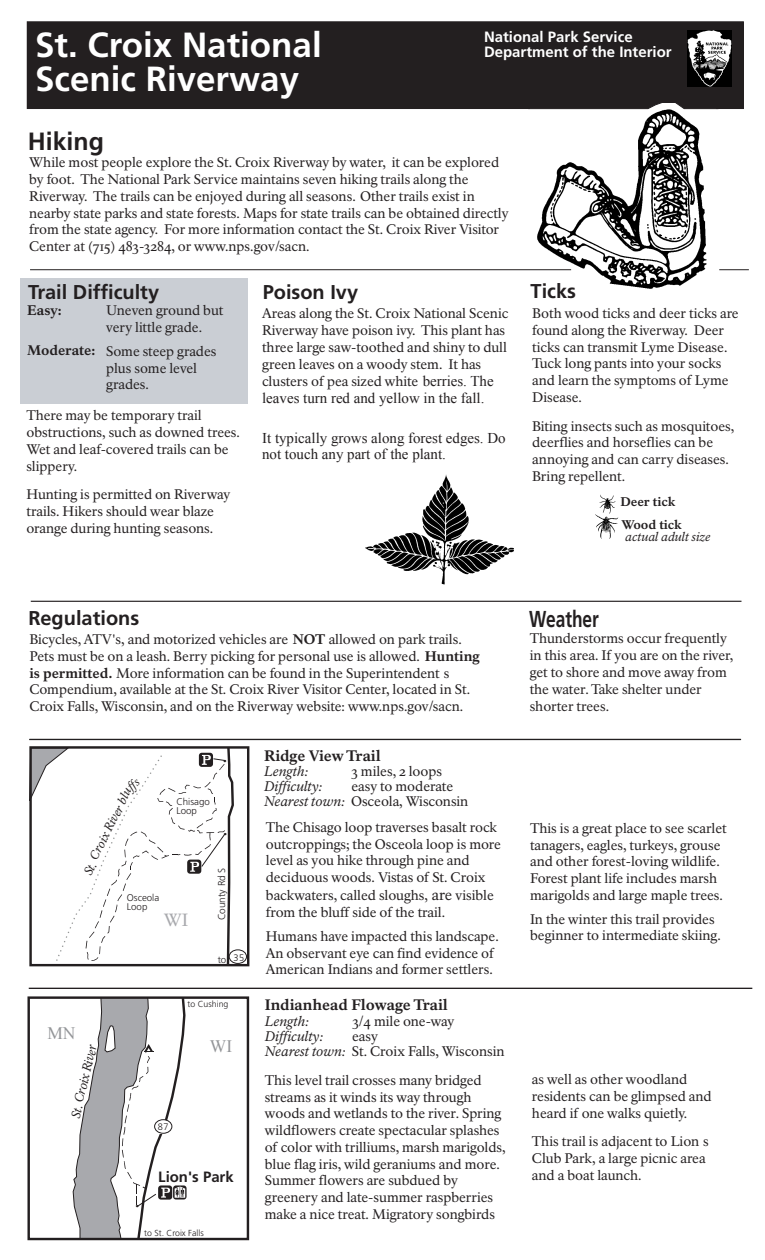
<style>
.page{position:relative;width:765px;height:1260px;background:#fff}
.page>*{position:absolute;margin:0;border:0;box-sizing:border-box;transform-origin:0 0}
.t1{font:700 34.88px/33.2px "Frutiger";color:#fff}
.t2{font:700 25px "Frutiger";color:#231f20}
.t3{font:700 23px "Frutiger";color:#231f20;scale:.75 1}
.t4{font:700 20px "Frutiger";color:#231f20}
.t5{font:17.5px "Times New Roman";color:#939598}
.t6{font:17.5px "NPS Rawlinson";color:#a8a9ad}
.t7{font:15px/16.6px "Times New Roman";color:#231f20}
.t8{font:700 15px/15.1px "Frutiger";color:#fff}
.t9{font:700 15px "NPS Rawlinson Two";letter-spacing:-.005em;color:#231f20}
.t10{font:700 15px "Frutiger";color:#231f20}
.t11{font:700 15px "Times New Roman";color:#231f20}
.t12{font:13.62px/16.8px "NPS Rawlinson";color:#231f20}
.t13{font:italic 13.62px/15.1px "NPS Rawlinson";color:#231f20}
.t14{font:700 13.62px "NPS Rawlinson Two";letter-spacing:-.01em;color:#231f20}
.t15{font:italic 12.38px "NPS Rawlinson";color:#231f20}
.t16{font:700 12.38px/23px "NPS Rawlinson Two";letter-spacing:-.005em;color:#231f20}
.t17{font:italic 12.12px "NPS Rawlinson";color:#231f20}
.t18{font:300 10px "Frutiger";color:#231f20}
.t19{font:300 9.75px/9.1px "Frutiger";color:#231f20}
.t20{font:300 9.5px "Frutiger";color:#231f20}
.t21{font:300 8.75px "Frutiger";color:#231f20}
.s1{font-family:"Times New Roman";font-size:15px}
.s2{font-family:"NPS Rawlinson Two";font-weight:700}
.s3{font-size:15px}
</style>
<div class="page">
<div style="left:27px;top:22px;width:716px;height:87px;background:#231f20"></div>
<hr style="left:29px;top:739px;width:712px;height:1px;background:#231f20">
<img style="left:365px;top:474px;width:149px;height:111px">
<img style="left:595px;top:494px;width:24px;height:45px">
<hr style="left:29px;top:988px;width:723px;height:1px;background:#231f20">
<div style="left:27px;top:996px;width:222px;height:244px;border:2px solid #231f20"></div>
<div style="left:229px;top:950px;width:18px;height:14px;background:#fff;border:1px solid #231f20;border-radius:50%"></div>
<svg style="left:73px;top:996px;width:114px;height:245px"></svg>
<img style="left:529px;top:110px;width:178px;height:179px">
<img style="left:688px;top:31px;width:43px;height:56px">
<hr style="left:30px;top:269px;width:541px;height:1px;background:#231f20">
<hr style="left:719px;top:269px;width:30px;height:1px;background:#231f20">
<hr style="left:31px;top:601px;width:711px;height:1px;background:#231f20">
<div style="left:20px;top:278px;width:228px;height:125px;background:#caced4"></div>
<svg style="left:528px;top:103px;width:191px;height:7px"></svg>
<div style="left:713px;top:101px;width:8px;height:6px;background:#231f20"></div>
<svg style="left:29px;top:746px;width:206px;height:221px"></svg>
<h1 class="t1" style="left:35px;top:29px;width:288px">St. Croix National<br>Scenic Riverway</h1>
<p class="t8" style="left:484px;top:30px;width:189px">National Park Service<br>Department of the Interior</p>
<h2 class="t2" style="left:28px;top:127px;width:78px">Hiking</h2>
<p class="t12" style="left:29px;top:154px;width:481px">While most people explore the St. Croix Riverway by water, it can be explored by foot. The National Park Service maintains seven hiking trails along the Riverway. The trails can be enjoyed during all seasons. Other trails exist in nearby state parks and state forests. Maps for state trails can be obtained directly from the state agency. For more information contact the St. Croix River Visitor Center at (715) 483-3284, or www.nps.gov/sacn.</p>
<h3 class="t4" style="left:531px;top:279px;width:47px">Ticks</h3>
<h3 class="t4" style="left:28px;top:280px;width:133px">Trail Difficulty</h3>
<p class="t12" style="left:106px;top:302px;width:119px">Uneven ground but very little grade.</p>
<p class="t12" style="left:106px;top:343px;width:112px">Some steep grades plus some level grades.</p>
<h3 class="t4" style="left:263px;top:280px;width:97px">Poison Ivy</h3>
<p class="t14" style="left:27px;top:302px;width:36px">Easy:</p>
<p class="t12" style="left:532px;top:305px;width:208px">Both wood ticks and deer ticks are found along the Riverway. Deer ticks can transmit Lyme Disease.<br>Tuck long pants into your socks and learn the symptoms of Lyme<br>Disease.</p>
<p class="t12" style="left:532px;top:418px;width:203px">Biting insects such as mosquitoes, deerflies and horseflies can be annoying and can carry diseases.<br>Bring repellent.</p>
<p class="t12" style="left:262px;top:305px;width:248px">Areas along the St. Croix National Scenic Riverway have poison ivy. This plant has three large saw-toothed and shiny to dull green leaves on a woody stem. It has clusters of pea sized white <span class="s1">berries. The</span></p>
<p class="t7" style="left:262px;top:389px;width:224px">leaves turn red and yellow in the fall.</p>
<p class="t7" style="left:262px;top:429px;width:245px">It typically grows along forest edges. Do not touch any part of the plant.</p>
<p class="t14" style="left:27px;top:342px;width:70px">Moderate:</p>
<p class="t12" style="left:26px;top:407px;width:215px">There may be temporary trail obstructions, such as downed trees.<br>Wet and leaf-covered trails can be slippery.</p>
<p class="t12" style="left:26px;top:486px;width:205px">Hunting is permitted on Riverway trails. Hikers should wear blaze orange during hunting seasons.</p>
<p class="t16" style="left:620px;top:490px;width:63px">Deer tick<br>Wood tick</p>
<p class="t15" style="left:625px;top:530px;width:87px">actual adult size</p>
<h3 class="t4" style="left:28px;top:607px;width:113px">Regulations</h3>
<p class="t12" style="left:29px;top:631px;width:452px">Bicycles, ATV's, and motorized vehicles are <span class="s2">NOT</span> allowed on park trails.<br>Pets must be on a leash. Berry picking for personal use is allowed. <span class="s2">Hunting is permitted.</span> More information can be found in the Superintendent s Compendium, available at the St. Croix River Visitor Center, located in St.<br>Croix Falls, Wisconsin, and on the Riverway website: www.nps.gov/sacn.</p>
<p class="t11" style="left:223px;top:746px;width:5px">.</p>
<p class="t17" style="left:81px;top:871px;width:97px;rotate:-65deg">St. Croix River blu</p>
<p class="t19" style="left:176px;top:797px;width:35px">Chisago<br>Loop</p>
<p class="t19" style="left:127px;top:893px;width:34px">Osceola<br>Loop</p>
<p class="t6" style="left:164px;top:909px;width:26px">WI</p>
<p class="t11" style="left:223px;top:819px;width:5px">.</p>
<p class="t18" style="left:216px;top:920px;width:54px;rotate:-90deg">County Rd S</p>
<p class="t20" style="left:233px;top:952px;width:12px">35</p>
<p class="t19" style="left:218px;top:955px;width:10px">to</p>
<p class="t21" style="left:188px;top:999px;width:42px">to Cushing</p>
<p class="t5" style="left:47px;top:1022px;width:30px">MN</p>
<p class="t15" style="left:85px;top:1050px;width:7px;rotate:-90deg">r</p>
<p class="t5" style="left:210px;top:1034px;width:24px">WI</p>
<p class="t15" style="left:69px;top:1117px;width:72px;rotate:-79deg">St. Croix Rive</p>
<p class="t20" style="left:158px;top:1121px;width:12px">87</p>
<p class="t11" style="left:135px;top:1192px;width:5px">.</p>
<p class="t10" style="left:158px;top:1168px;width:77px">Lion's Park</p>
<p class="t21" style="left:144px;top:1228px;width:61px">to St. Croix Falls</p>
<p class="t9" style="left:264px;top:746px;width:118px">Ridge View Trail</p>
<p class="t13" style="left:264px;top:764px;width:82px">Length:<br>Difficulty:<br>Nearest town:</p>
<p class="t12" style="left:351px;top:764px;width:119px;line-height:15.1px">3 miles, 2 loops easy to moderate<br>Osceola, Wisconsin</p>
<p class="t12" style="left:266px;top:819px;width:237px">The Chisago loop traverses basalt rock outcroppings; the Osceola loop is more level as you hike through pine and deciduous woods. Vistas of St. Croix</p>
<p class="t12" style="left:266px;top:901px;width:234px;line-height:23.5px">from the bluff side of the trail.<br>Humans have impacted this landscape.</p>
<p class="t12" style="left:266px;top:944px;width:229px">An observant eye can find evidence of<br>American Indians and former settlers.</p>
<p class="t12" style="left:266px;top:887px;width:230px">backwaters, called sloughs, <span class="s3">are</span> visible</p>
<p class="t9" style="left:265px;top:996px;width:185px">Indianhead Flowage Trail</p>
<p class="t13" style="left:265px;top:1014px;width:82px">Length:<br>Difficulty:<br>Nearest town:</p>
<p class="t12" style="left:352px;top:1014px;width:154px;line-height:15.1px">3/4 mile one-way<br>easy<br>St. Croix Falls, Wisconsin</p>
<p class="t12" style="left:265px;top:1072px;width:242px">This level trail crosses many bridged streams as it winds its way through woods and wetlands to the river. Spring wildflowers create spectacular splashes of color with trilliums, marsh marigolds, blue flag iris, wild geraniums and more.<br>Summer flowers are subdued by greenery and late-summer raspberries make a nice treat. Migratory songbirds</p>
<h3 class="t3" style="left:529px;top:606px;width:95px">Weather</h3>
<p class="t12" style="left:530px;top:630px;width:205px">Thunderstorms occur frequently in this area. If you are on the river, get to shore and move away from the water. Take shelter under shorter trees.</p>
<p class="t12" style="left:530px;top:820px;width:198px">This is a great place to see scarlet tanagers, eagles, turkeys, grouse and other forest-loving wildlife.<br>Forest plant life includes marsh marigolds and large maple trees.</p>
<p class="t12" style="left:530px;top:911px;width:192px">In the winter this trail provides beginner to intermediate skiing.</p>
<p class="t12" style="left:532px;top:1071px;width:181px">as well as other woodland residents can be glimpsed and heard if one walks quietly.</p>
<p class="t12" style="left:532px;top:1133px;width:178px">This trail is adjacent to Lion s<br>Club Park, a large picnic area and a boat launch.</p>
</div>
